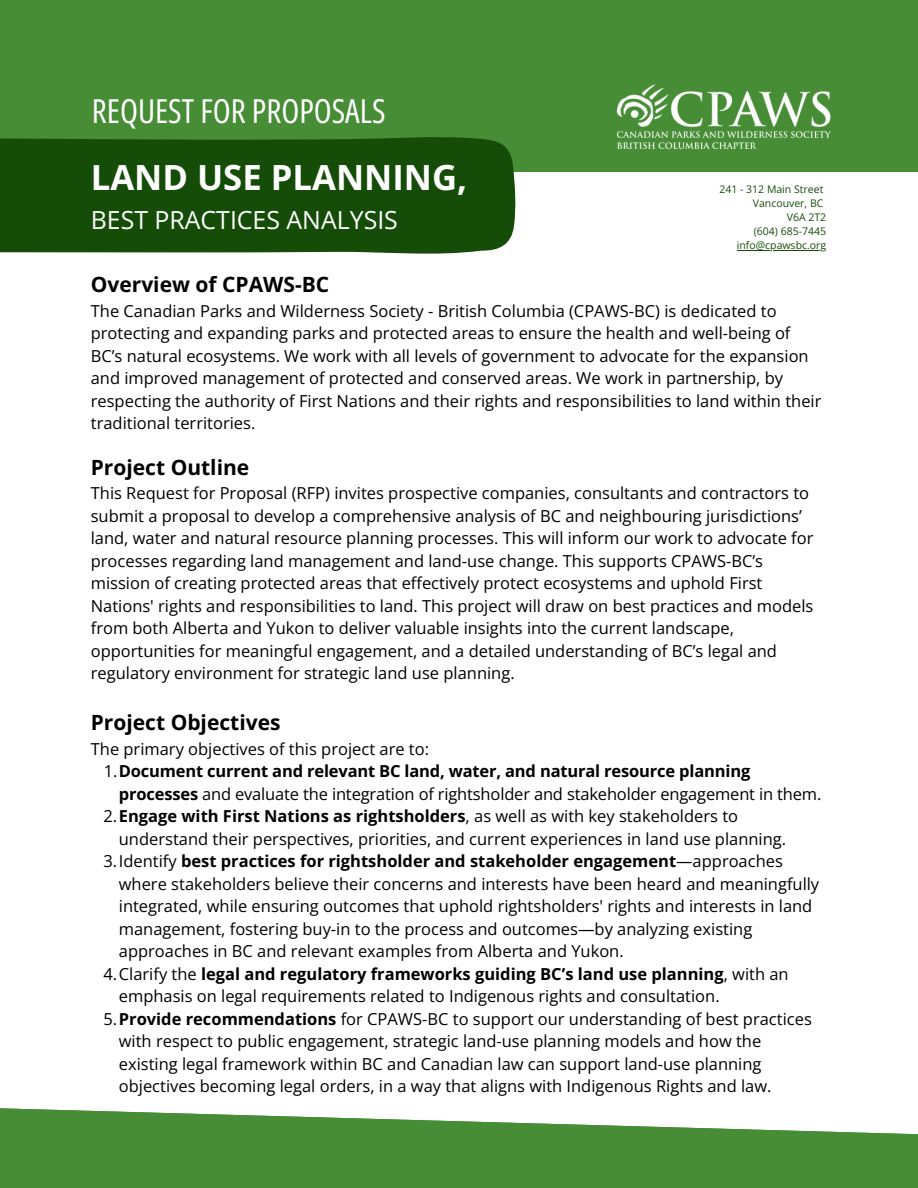
<style>
.page{position:relative;width:918px;height:1188px;background:#468d35}
.page>*{position:absolute;margin:0;border:0;box-sizing:border-box;transform-origin:0 0}
.t1{font:700 34.65px "Open Sans";color:#fff}
.t2{font:33px "Open Sans Condensed";color:#fff}
.t3{font:24.9px "Open Sans";color:#fff}
.t4{font:700 21px "Open Sans";color:#000}
.t5{font:16.5px/22.5px "Open Sans";color:#000}
.t6{font:700 16.5px "Open Sans";color:#000}
.t7{font:10.5px/14px "Open Sans";color:#154d08;text-align:right}
.s1{font-weight:400}
.s2{font-weight:700}
</style>
<div class="page">
<div style="left:0;top:438px;width:918px;height:696px;background:#fff"></div>
<div style="left:0;top:173px;width:918px;height:265px;background:#fff"></div>
<div style="left:0;top:137px;width:517px;height:117px;background:#154d08"></div>
<img style="left:616px;top:84px;width:214px;height:65px">
<hr style="left:737px;top:250px;width:89px;height:1px;background:#154d08">
<h2 class="t2" style="left:92px;top:89px;width:295px">REQUEST FOR PROPOSALS</h2>
<h1 class="t1" style="left:91px;top:153px;width:378px">LAND USE PLANNING,</h1>
<h3 class="t3" style="left:91px;top:203px;width:309px">BEST PRACTICES ANALYSIS</h3>
<p class="t7" style="left:719px;top:182px;width:108px">241 - 312 Main Street<br>Vancouver, BC<br>V6A 2T2<br>(604) 685-7445 info@cpawsbc.org</p>
<p class="t4" style="left:91px;top:270px;width:240px">Overview of CPAWS-BC</p>
<p class="t5" style="left:91px;top:299px;width:732px">The Canadian Parks and Wilderness Society - British Columbia (CPAWS-BC) is dedicated to protecting and expanding parks and protected areas to ensure the health and well-being of BC’s natural ecosystems. We work with all levels of government to advocate for the expansion and improved management of protected and conserved areas. We work in partnership, by respecting the authority of First Nations and their rights and responsibilities to land within their traditional territories.</p>
<p class="t4" style="left:91px;top:452px;width:160px">Project Outline</p>
<p class="t5" style="left:91px;top:482px;width:724px">This Request for Proposal (RFP) invites prospective companies, consultants and contractors to submit a proposal to develop a comprehensive analysis of BC and neighbouring jurisdictions’ land, water and natural resource planning processes. This will inform our work to advocate for processes regarding land management and land-use change. This supports CPAWS-BC’s mission of creating protected areas that effectively protect ecosystems and uphold First Nations' rights and responsibilities to land. This project will draw on best practices and models from both Alberta and Yukon to deliver valuable insights into the current landscape, opportunities for meaningful engagement, and a detailed understanding of BC’s legal and regulatory environment for strategic land use planning.</p>
<p class="t4" style="left:91px;top:708px;width:191px">Project Objectives</p>
<p class="t5" style="left:91px;top:737px;width:340px">The primary objectives of this project are to:</p>
<p class="t6" style="left:104px;top:760px;width:648px"><span class="s1">1.</span>Document current and relevant BC land, water, and natural resource planning</p>
<p class="t5" style="left:119px;top:782px;width:704px"><span class="s2">processes</span> and evaluate the integration of rightsholder and stakeholder engagement in them.</p>
<p class="t6" style="left:103px;top:805px;width:636px"><span class="s1">2.</span>Engage with First Nations as rightsholders<span class="s1">, as well as with key stakeholders to</span></p>
<p class="t5" style="left:119px;top:827px;width:669px">understand their perspectives, priorities, and current experiences in land use planning.</p>
<p class="t6" style="left:103px;top:850px;width:681px"><span class="s1">3.Identify</span> best practices for rightsholder and stakeholder engagement<span class="s1">—approaches</span></p>
<p class="t5" style="left:119px;top:872px;width:702px">where stakeholders believe their concerns and interests have been heard and meaningfully</p>
<p class="t5" style="left:119px;top:895px;width:695px">integrated, while ensuring outcomes that uphold rightsholders' rights and interests in land</p>
<p class="t5" style="left:119px;top:917px;width:635px">management, fostering buy-in to the process and outcomes—by analyzing existing</p>
<p class="t5" style="left:119px;top:940px;width:506px">approaches in BC and relevant examples from Alberta and Yukon.</p>
<p class="t6" style="left:103px;top:962px;width:687px"><span class="s1">4.Clarify the</span> legal and regulatory frameworks guiding BC’s land use planning<span class="s1">, with an</span></p>
<p class="t5" style="left:119px;top:985px;width:602px">emphasis on legal requirements related to Indigenous rights and consultation.</p>
<p class="t5" style="left:103px;top:1007px;width:710px">5.<span class="s2">Provide recommendations</span> for CPAWS-BC to support our understanding of best practices</p>
<p class="t5" style="left:119px;top:1030px;width:644px">with respect to public engagement, strategic land-use planning models and how the</p>
<p class="t5" style="left:119px;top:1052px;width:644px">existing legal framework within BC and Canadian law can support land-use planning</p>
<p class="t5" style="left:119px;top:1075px;width:654px">objectives becoming legal orders, in a way that aligns with Indigenous Rights and law.</p>
</div>
